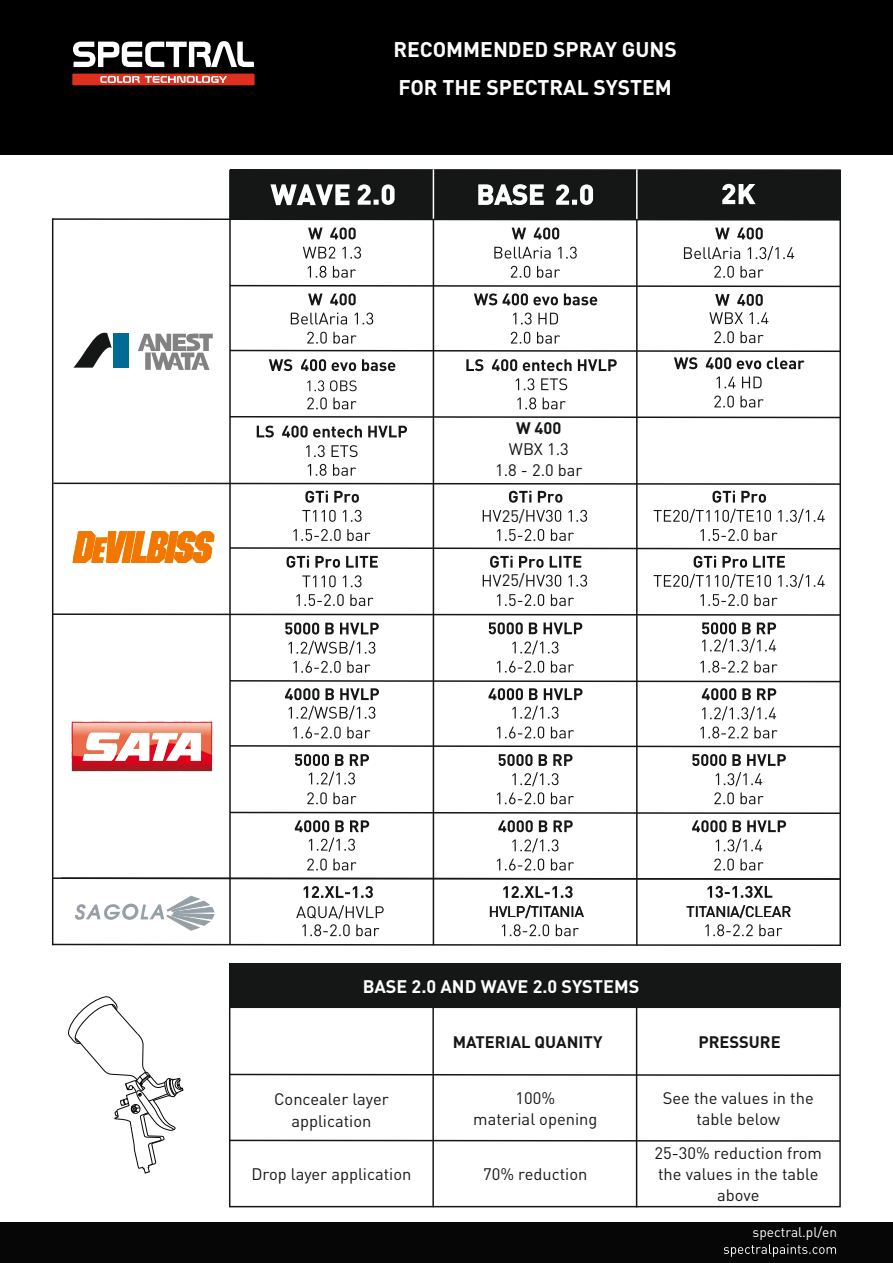
<style>
.page{position:relative;width:893px;height:1263px;background:#fff}
.page>*{position:absolute;margin:0;border:0;box-sizing:border-box;transform-origin:0 0}
.t1{font:700 21px/37.8px "DIN Pro";color:#fff}
.t2{font:700 18px "DIN Pro";color:#fff}
.t3{font:16.5px/21.1px "DIN Pro";color:#151616;text-align:center}
.t4{font:700 16.5px "DIN Pro";color:#151616}
.t5{font:15px "DIN Pro";color:#151616}
.t6{font:13.65px "DIN Pro";color:#fff}
</style>
<div class="page">
<div style="left:0;top:0;width:893px;height:155px;background:#000"></div>
<svg style="left:72px;top:73px;width:183px;height:13px;background:#cd5044"></svg>
<svg style="left:73px;top:41px;width:181px;height:26px"></svg>
<div style="left:0;top:1222px;width:893px;height:41px;background:#060606"></div>
<svg style="left:68px;top:996px;width:116px;height:178px"></svg>
<img style="left:71px;top:721px;width:142px;height:51px">
<svg style="left:83px;top:732px;width:118px;height:29px"></svg>
<hr style="left:229px;top:170px;width:2px;height:774px;background:#151616">
<hr style="left:839px;top:170px;width:2px;height:776px;background:#151616">
<hr style="left:433px;top:170px;width:1px;height:775px;background:#151616">
<hr style="left:636px;top:170px;width:2px;height:775px;background:#151616">
<svg style="left:303px;top:247px;width:58px;height:12px"></svg>
<svg style="left:308px;top:266px;width:48px;height:12px"></svg>
<svg style="left:494px;top:247px;width:83px;height:12px"></svg>
<svg style="left:511px;top:266px;width:49px;height:12px"></svg>
<svg style="left:684px;top:246px;width:110px;height:14px"></svg>
<svg style="left:714px;top:266px;width:50px;height:12px"></svg>
<svg style="left:291px;top:313px;width:82px;height:12px"></svg>
<svg style="left:513px;top:313px;width:45px;height:12px"></svg>
<svg style="left:709px;top:312px;width:59px;height:12px"></svg>
<svg style="left:715px;top:331px;width:27px;height:1px"></svg>
<svg style="left:307px;top:380px;width:50px;height:11px"></svg>
<svg style="left:307px;top:397px;width:50px;height:12px"></svg>
<svg style="left:516px;top:378px;width:51px;height:12px"></svg>
<svg style="left:517px;top:397px;width:49px;height:12px"></svg>
<svg style="left:716px;top:377px;width:46px;height:11px"></svg>
<svg style="left:714px;top:396px;width:50px;height:11px"></svg>
<svg style="left:306px;top:445px;width:52px;height:12px"></svg>
<svg style="left:308px;top:464px;width:48px;height:12px"></svg>
<svg style="left:285px;top:623px;width:94px;height:11px"></svg>
<svg style="left:289px;top:641px;width:86px;height:14px"></svg>
<svg style="left:293px;top:661px;width:77px;height:12px"></svg>
<svg style="left:489px;top:622px;width:93px;height:12px"></svg>
<svg style="left:512px;top:640px;width:46px;height:15px"></svg>
<svg style="left:497px;top:661px;width:77px;height:12px"></svg>
<svg style="left:497px;top:726px;width:77px;height:12px"></svg>
<svg style="left:702px;top:622px;width:74px;height:31px"></svg>
<svg style="left:700px;top:661px;width:77px;height:12px"></svg>
<svg style="left:293px;top:726px;width:77px;height:12px"></svg>
<svg style="left:700px;top:726px;width:77px;height:12px"></svg>
<svg style="left:295px;top:754px;width:74px;height:32px"></svg>
<svg style="left:307px;top:792px;width:50px;height:12px"></svg>
<svg style="left:309px;top:838px;width:46px;height:14px"></svg>
<svg style="left:307px;top:858px;width:50px;height:12px"></svg>
<svg style="left:498px;top:754px;width:75px;height:12px"></svg>
<svg style="left:512px;top:772px;width:46px;height:14px"></svg>
<svg style="left:497px;top:792px;width:77px;height:12px"></svg>
<svg style="left:512px;top:838px;width:46px;height:14px"></svg>
<svg style="left:497px;top:858px;width:77px;height:12px"></svg>
<svg style="left:692px;top:754px;width:94px;height:12px"></svg>
<svg style="left:716px;top:772px;width:46px;height:14px"></svg>
<svg style="left:714px;top:792px;width:50px;height:12px"></svg>
<svg style="left:716px;top:838px;width:46px;height:14px"></svg>
<svg style="left:714px;top:858px;width:50px;height:12px"></svg>
<svg style="left:138px;top:333px;width:75px;height:37px"></svg>
<div style="left:114px;top:333px;width:15px;height:34px;background:#006c96"></div>
<svg style="left:73px;top:332px;width:39px;height:36px"></svg>
<svg style="left:229px;top:415px;width:611px;height:4px"></svg>
<svg style="left:302px;top:510px;width:59px;height:12px"></svg>
<svg style="left:526px;top:510px;width:61px;height:12px"></svg>
<svg style="left:654px;top:509px;width:171px;height:14px"></svg>
<svg style="left:287px;top:556px;width:91px;height:12px"></svg>
<svg style="left:302px;top:575px;width:59px;height:12px"></svg>
<svg style="left:296px;top:594px;width:77px;height:12px"></svg>
<svg style="left:490px;top:556px;width:91px;height:12px"></svg>
<svg style="left:497px;top:594px;width:77px;height:12px"></svg>
<svg style="left:694px;top:556px;width:91px;height:12px"></svg>
<svg style="left:654px;top:574px;width:171px;height:14px"></svg>
<svg style="left:700px;top:594px;width:77px;height:12px"></svg>
<svg style="left:53px;top:482px;width:787px;height:21px"></svg>
<svg style="left:229px;top:529px;width:611px;height:21px"></svg>
<svg style="left:51px;top:613px;width:789px;height:3px"></svg>
<svg style="left:229px;top:679px;width:611px;height:41px"></svg>
<svg style="left:229px;top:744px;width:611px;height:4px"></svg>
<svg style="left:229px;top:811px;width:611px;height:21px"></svg>
<hr style="left:52px;top:218px;width:1px;height:727px;background:#151616">
<svg style="left:51px;top:169px;width:790px;height:52px"></svg>
<svg style="left:722px;top:184px;width:34px;height:20px"></svg>
<svg style="left:304px;top:886px;width:69px;height:12px"></svg>
<svg style="left:296px;top:905px;width:88px;height:31px"></svg>
<svg style="left:503px;top:886px;width:70px;height:12px"></svg>
<svg style="left:502px;top:924px;width:77px;height:12px"></svg>
<svg style="left:707px;top:886px;width:65px;height:12px"></svg>
<svg style="left:705px;top:924px;width:77px;height:12px"></svg>
<svg style="left:51px;top:877px;width:789px;height:3px"></svg>
<svg style="left:51px;top:943px;width:789px;height:3px"></svg>
<svg style="left:72px;top:531px;width:143px;height:33px"></svg>
<svg style="left:74px;top:895px;width:141px;height:35px"></svg>
<svg style="left:718px;top:305px;width:44px;height:1px"></svg>
<svg style="left:715px;top:227px;width:48px;height:12px"></svg>
<svg style="left:512px;top:227px;width:47px;height:12px"></svg>
<svg style="left:308px;top:227px;width:48px;height:12px"></svg>
<svg style="left:229px;top:284px;width:611px;height:21px"></svg>
<svg style="left:257px;top:426px;width:150px;height:11px"></svg>
<svg style="left:229px;top:332px;width:611px;height:39px"></svg>
<svg style="left:724px;top:1244px;width:112px;height:13px"></svg>
<div style="left:229px;top:963px;width:612px;height:44px;background:#151616"></div>
<div style="left:229px;top:1006px;width:612px;height:201px;border:1px solid #151616"></div>
<hr style="left:432px;top:1007px;width:2px;height:200px;background:#151616">
<hr style="left:636px;top:1007px;width:1px;height:200px;background:#151616">
<svg style="left:229px;top:1139px;width:612px;height:3px"></svg>
<svg style="left:229px;top:1073px;width:612px;height:4px"></svg>
<svg style="left:483px;top:510px;width:18px;height:12px"></svg>
<svg style="left:526px;top:575px;width:61px;height:12px"></svg>
<svg style="left:483px;top:575px;width:18px;height:11px"></svg>
<p class="t1" style="left:393px;top:32px;width:285px">RECOMMENDED SPRAY GUNS<br>FOR THE SPECTRAL SYSTEM</p>
<p class="t4" style="left:516px;top:422px;width:47px">W 400</p>
<p class="t3" style="left:495px;top:440px;width:89px">WBX 1.3<br>1.8 - 2.0 bar</p>
<p class="t3" style="left:502px;top:507px;width:25px">25/</p>
<p class="t3" style="left:502px;top:571px;width:25px">25/</p>
<p class="t5" style="left:489px;top:906px;width:97px">HVLP/TITANIA</p>
<p class="t5" style="left:686px;top:906px;width:106px">TITANIA/CLEAR</p>
<p class="t2" style="left:363px;top:979px;width:278px">BASE 2.0 AND WAVE 2.0 SYSTEMS</p>
<p class="t3" style="left:274px;top:1090px;width:116px">Concealer layer application</p>
<p class="t3" style="left:251px;top:1165px;width:161px">Drop layer application</p>
<p class="t4" style="left:453px;top:1035px;width:151px">MATERIAL QUANITY</p>
<p class="t4" style="left:698px;top:1035px;width:84px">PRESSURE</p>
<p class="t3" style="left:473px;top:1089px;width:126px">100%<br>material opening</p>
<p class="t3" style="left:483px;top:1165px;width:106px">70% reduction</p>
<p class="t3" style="left:663px;top:1089px;width:153px">See the values in the table below</p>
<p class="t3" style="left:655px;top:1144px;width:169px">25-30% reduction from the values in the table above</p>
<p class="t6" style="left:753px;top:1227px;width:86px">spectral.pl/en</p>
</div>
